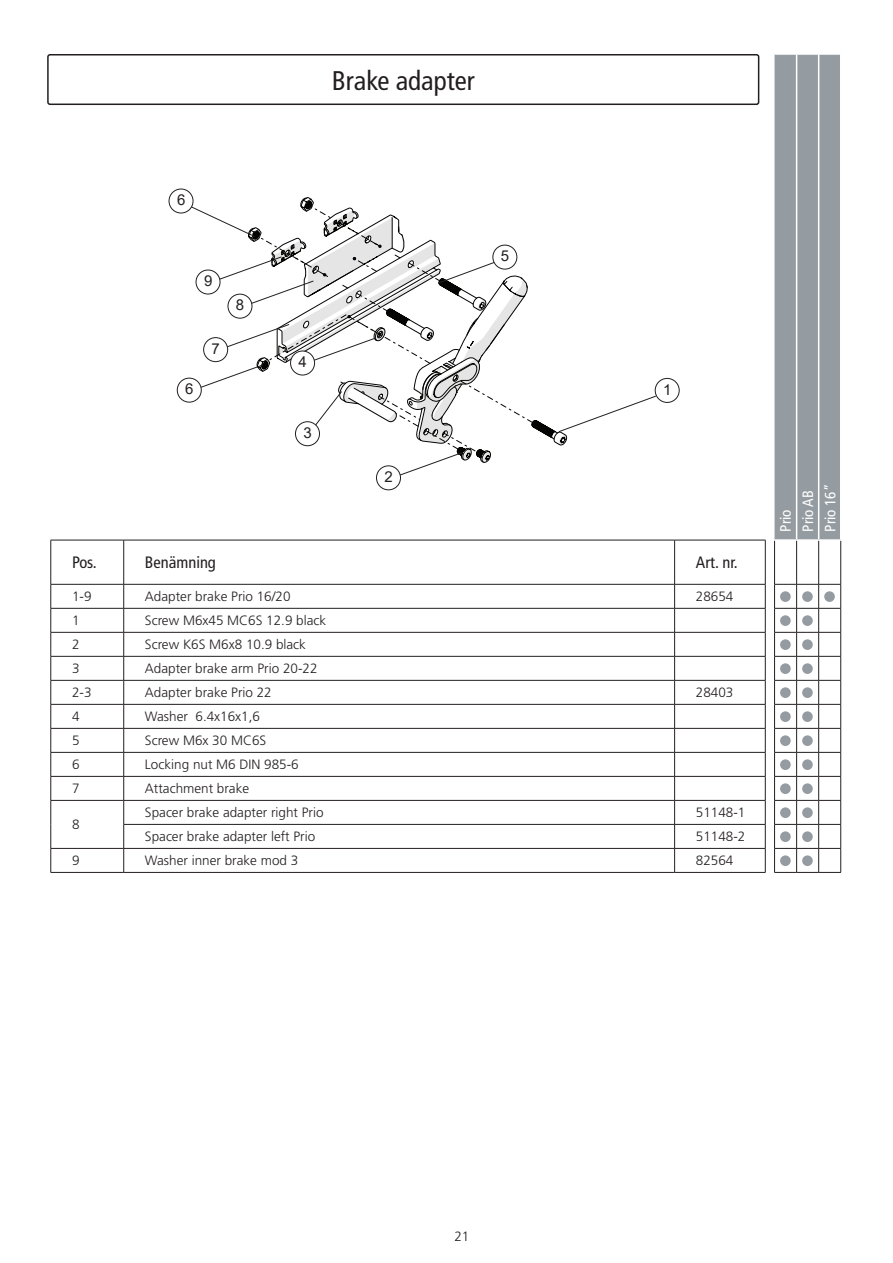
<style>
.page{position:relative;width:893px;height:1263px;background:#fff}
.page>*{position:absolute;margin:0;border:0;box-sizing:border-box;transform-origin:0 0}
.t1{font:condensed 27px "Frutiger LT Pro";color:#231f20}
.t2{font:condensed 16.5px "Frutiger LT Pro";color:#231f20}
.t3{font:condensed 15px "Frutiger LT Pro";color:#fff}
.t4{font:15px "Arial";color:#231f20}
.Reslista_bröd{font:300 13.5px "Frutiger LT Pro";color:#231f20}
</style>
<div class="page">
<div style="left:774px;top:54px;width:66px;height:485px;background:#959ca1"></div>
<hr style="left:51px;top:540px;width:1px;height:44px;background:#231f20">
<hr style="left:123px;top:540px;width:1px;height:44px;background:#231f20">
<hr style="left:674px;top:540px;width:1px;height:44px;background:#231f20">
<hr style="left:765px;top:540px;width:1px;height:44px;background:#231f20">
<hr style="left:51px;top:584px;width:73px;height:1px;background:#231f20">
<hr style="left:124px;top:584px;width:551px;height:1px;background:#231f20">
<hr style="left:675px;top:584px;width:90px;height:1px;background:#231f20">
<hr style="left:51px;top:608px;width:73px;height:1px;background:#231f20">
<hr style="left:124px;top:608px;width:551px;height:1px;background:#231f20">
<hr style="left:675px;top:608px;width:90px;height:1px;background:#231f20">
<hr style="left:51px;top:632px;width:73px;height:1px;background:#231f20">
<hr style="left:124px;top:632px;width:551px;height:1px;background:#231f20">
<hr style="left:675px;top:632px;width:90px;height:1px;background:#231f20">
<hr style="left:51px;top:656px;width:73px;height:1px;background:#231f20">
<hr style="left:124px;top:656px;width:551px;height:1px;background:#231f20">
<hr style="left:675px;top:656px;width:90px;height:1px;background:#231f20">
<hr style="left:51px;top:680px;width:73px;height:1px;background:#231f20">
<hr style="left:124px;top:680px;width:551px;height:1px;background:#231f20">
<hr style="left:675px;top:680px;width:90px;height:1px;background:#231f20">
<hr style="left:51px;top:704px;width:73px;height:1px;background:#231f20">
<hr style="left:124px;top:704px;width:551px;height:1px;background:#231f20">
<hr style="left:675px;top:704px;width:90px;height:1px;background:#231f20">
<hr style="left:51px;top:728px;width:73px;height:1px;background:#231f20">
<hr style="left:124px;top:728px;width:551px;height:1px;background:#231f20">
<hr style="left:675px;top:728px;width:90px;height:1px;background:#231f20">
<hr style="left:51px;top:752px;width:73px;height:1px;background:#231f20">
<hr style="left:124px;top:752px;width:551px;height:1px;background:#231f20">
<hr style="left:675px;top:752px;width:90px;height:1px;background:#231f20">
<hr style="left:51px;top:776px;width:73px;height:1px;background:#231f20">
<hr style="left:124px;top:776px;width:551px;height:1px;background:#231f20">
<hr style="left:675px;top:776px;width:90px;height:1px;background:#231f20">
<hr style="left:51px;top:800px;width:73px;height:1px;background:#231f20">
<hr style="left:124px;top:800px;width:551px;height:1px;background:#231f20">
<hr style="left:675px;top:800px;width:90px;height:1px;background:#231f20">
<hr style="left:124px;top:824px;width:551px;height:1px;background:#231f20">
<hr style="left:675px;top:824px;width:90px;height:1px;background:#231f20">
<hr style="left:51px;top:848px;width:73px;height:1px;background:#231f20">
<svg style="left:51px;top:584px;width:1px;height:288px"></svg>
<hr style="left:124px;top:848px;width:551px;height:1px;background:#231f20">
<svg style="left:123px;top:584px;width:1px;height:288px"></svg>
<hr style="left:675px;top:848px;width:90px;height:1px;background:#231f20">
<svg style="left:674px;top:584px;width:1px;height:288px"></svg>
<svg style="left:765px;top:584px;width:1px;height:288px"></svg>
<hr style="left:51px;top:872px;width:73px;height:1px;background:#231f20">
<hr style="left:124px;top:872px;width:551px;height:1px;background:#231f20">
<hr style="left:675px;top:872px;width:90px;height:1px;background:#231f20">
<hr style="left:774px;top:541px;width:1px;height:43px;background:#231f20">
<hr style="left:796px;top:541px;width:1px;height:43px;background:#231f20">
<hr style="left:51px;top:540px;width:73px;height:1px;background:#231f20">
<hr style="left:124px;top:540px;width:551px;height:1px;background:#231f20">
<hr style="left:675px;top:540px;width:90px;height:1px;background:#231f20">
<hr style="left:818px;top:541px;width:1px;height:43px;background:#231f20">
<svg style="left:774px;top:584px;width:67px;height:289px"></svg>
<hr style="left:840px;top:541px;width:1px;height:43px;background:#231f20">
<hr style="left:818px;top:54px;width:1px;height:485px;background:#fff">
<hr style="left:796px;top:54px;width:1px;height:485px;background:#fff">
<div style="left:780px;top:591px;width:11px;height:11px;background:#959ca1;border-radius:50%"></div>
<div style="left:802px;top:591px;width:11px;height:11px;background:#959ca1;border-radius:50%"></div>
<div style="left:824px;top:591px;width:11px;height:11px;background:#959ca1;border-radius:50%"></div>
<div style="left:780px;top:615px;width:11px;height:11px;background:#959ca1;border-radius:50%"></div>
<div style="left:802px;top:615px;width:11px;height:11px;background:#959ca1;border-radius:50%"></div>
<div style="left:780px;top:639px;width:11px;height:11px;background:#959ca1;border-radius:50%"></div>
<div style="left:802px;top:639px;width:11px;height:11px;background:#959ca1;border-radius:50%"></div>
<div style="left:780px;top:663px;width:11px;height:11px;background:#959ca1;border-radius:50%"></div>
<div style="left:802px;top:663px;width:11px;height:11px;background:#959ca1;border-radius:50%"></div>
<div style="left:780px;top:687px;width:11px;height:11px;background:#959ca1;border-radius:50%"></div>
<div style="left:802px;top:687px;width:11px;height:11px;background:#959ca1;border-radius:50%"></div>
<div style="left:780px;top:711px;width:11px;height:11px;background:#959ca1;border-radius:50%"></div>
<div style="left:802px;top:711px;width:11px;height:11px;background:#959ca1;border-radius:50%"></div>
<div style="left:780px;top:735px;width:11px;height:11px;background:#959ca1;border-radius:50%"></div>
<div style="left:802px;top:735px;width:11px;height:11px;background:#959ca1;border-radius:50%"></div>
<div style="left:780px;top:759px;width:11px;height:11px;background:#959ca1;border-radius:50%"></div>
<div style="left:802px;top:759px;width:11px;height:11px;background:#959ca1;border-radius:50%"></div>
<div style="left:780px;top:783px;width:11px;height:11px;background:#959ca1;border-radius:50%"></div>
<div style="left:802px;top:783px;width:11px;height:11px;background:#959ca1;border-radius:50%"></div>
<div style="left:780px;top:807px;width:11px;height:11px;background:#959ca1;border-radius:50%"></div>
<div style="left:802px;top:807px;width:11px;height:11px;background:#959ca1;border-radius:50%"></div>
<div style="left:780px;top:831px;width:11px;height:11px;background:#959ca1;border-radius:50%"></div>
<div style="left:802px;top:831px;width:11px;height:11px;background:#959ca1;border-radius:50%"></div>
<div style="left:780px;top:855px;width:11px;height:11px;background:#959ca1;border-radius:50%"></div>
<div style="left:802px;top:855px;width:11px;height:11px;background:#959ca1;border-radius:50%"></div>
<div style="left:47px;top:54px;width:712px;height:51px;border:2px solid #231f20;border-radius:2px"></div>
<div style="left:655px;top:378px;width:25px;height:25px;border:1px solid #231f20;border-radius:50%"></div>
<div style="left:177px;top:378px;width:25px;height:24px;border:1px solid #231f20;border-radius:50%"></div>
<svg style="left:180px;top:197px;width:477px;height:294px"></svg>
<div style="left:169px;top:189px;width:24px;height:24px;background:#fff;border-radius:50%"></div>
<div style="left:169px;top:189px;width:24px;height:24px;border:1px solid #231f20;border-radius:50%"></div>
<p class="t1" style="left:332px;top:65px;width:144px">Brake adapter</p>
<p class="t4" style="left:177px;top:190px;width:10px">6</p>
<p class="t4" style="left:204px;top:271px;width:10px">9</p>
<p class="t4" style="left:185px;top:379px;width:10px">6</p>
<p class="t4" style="left:212px;top:338px;width:10px">7</p>
<p class="t4" style="left:236px;top:295px;width:10px">8</p>
<p class="t4" style="left:299px;top:352px;width:10px">4</p>
<p class="t4" style="left:303px;top:422px;width:10px">3</p>
<p class="t4" style="left:384px;top:466px;width:10px">2</p>
<p class="t4" style="left:501px;top:246px;width:10px">5</p>
<p class="t4" style="left:663px;top:379px;width:10px">1</p>
<p class="t2" style="left:72px;top:553px;width:26px">Pos.</p>
<p class="t2" style="left:145px;top:553px;width:72px">Benämning</p>
<p class="t2" style="left:696px;top:553px;width:43px">Art. nr.</p>
<p class="Reslista_bröd" style="left:72px;top:589px;width:21px">1-9</p>
<p class="Reslista_bröd" style="left:145px;top:589px;width:147px">Adapter brake Prio 16/20</p>
<p class="Reslista_bröd" style="left:696px;top:589px;width:39px">28654</p>
<p class="Reslista_bröd" style="left:72px;top:613px;width:9px">1</p>
<p class="Reslista_bröd" style="left:145px;top:613px;width:183px">Screw M6x45 MC6S 12.9 black</p>
<p class="Reslista_bröd" style="left:72px;top:637px;width:9px">2</p>
<p class="Reslista_bröd" style="left:145px;top:637px;width:163px">Screw K6S M6x8 10.9 black</p>
<p class="Reslista_bröd" style="left:72px;top:661px;width:9px">3</p>
<p class="Reslista_bröd" style="left:145px;top:661px;width:174px">Adapter brake arm Prio 20-22</p>
<p class="Reslista_bröd" style="left:72px;top:685px;width:21px">2-3</p>
<p class="Reslista_bröd" style="left:145px;top:685px;width:128px">Adapter brake Prio 22</p>
<p class="Reslista_bröd" style="left:696px;top:685px;width:39px">28403</p>
<p class="Reslista_bröd" style="left:72px;top:709px;width:9px">4</p>
<p class="Reslista_bröd" style="left:145px;top:709px;width:117px">Washer 6.4x16x1,6</p>
<p class="Reslista_bröd" style="left:72px;top:733px;width:9px">5</p>
<p class="Reslista_bröd" style="left:145px;top:733px;width:123px">Screw M6x 30 MC6S</p>
<p class="Reslista_bröd" style="left:72px;top:757px;width:9px">6</p>
<p class="Reslista_bröd" style="left:145px;top:757px;width:155px">Locking nut M6 DIN 985-6</p>
<p class="Reslista_bröd" style="left:72px;top:781px;width:9px">7</p>
<p class="Reslista_bröd" style="left:145px;top:781px;width:106px">Attachment brake</p>
<p class="Reslista_bröd" style="left:72px;top:817px;width:9px">8</p>
<p class="Reslista_bröd" style="left:145px;top:805px;width:180px">Spacer brake adapter right Prio</p>
<p class="Reslista_bröd" style="left:696px;top:805px;width:51px">51148-1</p>
<p class="Reslista_bröd" style="left:145px;top:829px;width:172px">Spacer brake adapter left Prio</p>
<p class="Reslista_bröd" style="left:696px;top:829px;width:51px">51148-2</p>
<p class="Reslista_bröd" style="left:72px;top:853px;width:9px">9</p>
<p class="Reslista_bröd" style="left:145px;top:853px;width:155px">Washer inner brake mod 3</p>
<p class="Reslista_bröd" style="left:696px;top:853px;width:39px">82564</p>
<p class="t3" style="left:777px;top:531px;width:24px;rotate:-90deg">Prio</p>
<p class="t3" style="left:799px;top:531px;width:43px;rotate:-90deg">Prio AB</p>
<p class="t3" style="left:821px;top:531px;width:49px;rotate:-90deg">Prio 16”</p>
<p class="Reslista_bröd" style="left:454px;top:1228px;width:17px">21</p>
</div>
